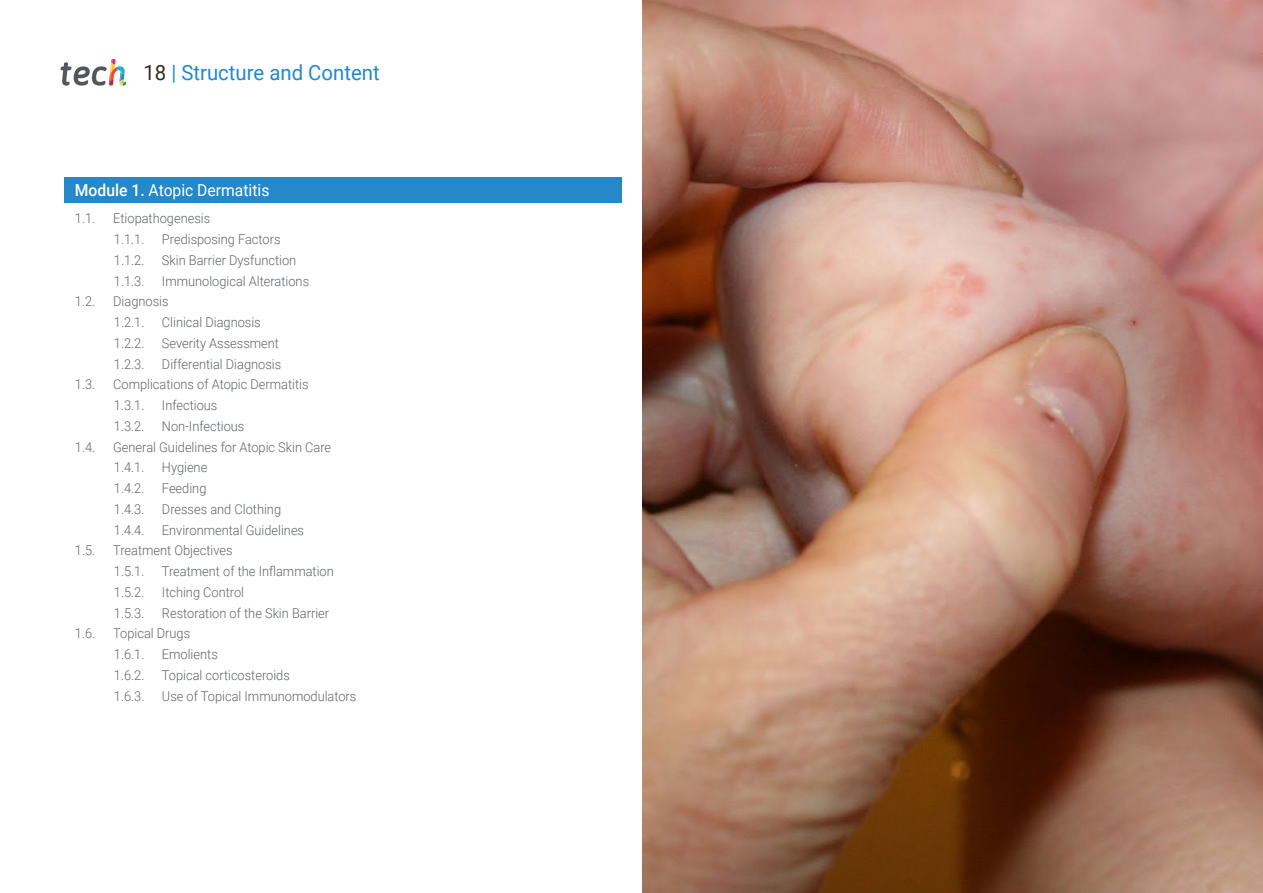
<style>
.page{position:relative;width:1263px;height:893px;background:#fff}
.page>*{position:absolute;margin:0;border:0;box-sizing:border-box;transform-origin:0 0}
.t1{font:21px "Roboto";color:#2488c9}
.t2{font:16.5px "Roboto";color:#fff;scale:.95 1}
.t3{font:300 13.5px/20.7px "Roboto";color:#61646a;scale:.95 1}
.s1{color:#312e20}
.s2{font-weight:500}
</style>
<div class="page">
<div style="left:64px;top:178px;width:557px;height:25px;background:#2488c9"></div>
<svg style="left:61px;top:59px;width:65px;height:27px"></svg>
<img style="left:642px;top:0;width:621px;height:893px">
<h1 class="t1" style="left:144px;top:57px;width:238px"><span class="s1">18</span> | Structure and Content</h1>
<p class="t2" style="left:75px;top:179px;width:206px"><span class="s2">Module 1.</span> Atopic Dermatitis</p>
<p class="t3" style="left:75px;top:208px;width:23px">1.1.</p>
<p class="t3" style="left:113px;top:208px;width:104px">Etiopathogenesis<br>1.1.1.</p>
<p class="t3" style="left:162px;top:229px;width:126px">Predisposing Factors</p>
<p class="t3" style="left:114px;top:249px;width:34px">1.1.2.</p>
<p class="t3" style="left:162px;top:249px;width:143px">Skin Barrier Dysfunction</p>
<p class="t3" style="left:114px;top:270px;width:34px">1.1.3.</p>
<p class="t3" style="left:162px;top:270px;width:156px">Immunological Alterations</p>
<p class="t3" style="left:75px;top:291px;width:23px">1.2.</p>
<p class="t3" style="left:113px;top:291px;width:60px">Diagnosis<br>1.2.1.</p>
<p class="t3" style="left:162px;top:312px;width:105px">Clinical Diagnosis</p>
<p class="t3" style="left:114px;top:332px;width:34px">1.2.2.</p>
<p class="t3" style="left:162px;top:332px;width:125px">Severity Assessment</p>
<p class="t3" style="left:114px;top:353px;width:34px">1.2.3.</p>
<p class="t3" style="left:162px;top:353px;width:127px">Differential Diagnosis</p>
<p class="t3" style="left:75px;top:374px;width:23px">1.3.</p>
<p class="t3" style="left:113px;top:374px;width:207px">Complications of Atopic Dermatitis<br>1.3.1.</p>
<p class="t3" style="left:162px;top:394px;width:60px">Infectious</p>
<p class="t3" style="left:114px;top:415px;width:34px">1.3.2.</p>
<p class="t3" style="left:162px;top:415px;width:88px">Non-Infectious</p>
<p class="t3" style="left:75px;top:436px;width:23px">1.4.</p>
<p class="t3" style="left:113px;top:436px;width:231px">General Guidelines for Atopic Skin Care<br>1.4.1.</p>
<p class="t3" style="left:162px;top:457px;width:49px">Hygiene</p>
<p class="t3" style="left:114px;top:477px;width:34px">1.4.2.</p>
<p class="t3" style="left:162px;top:477px;width:48px">Feeding</p>
<p class="t3" style="left:114px;top:498px;width:34px">1.4.3.</p>
<p class="t3" style="left:162px;top:498px;width:127px">Dresses and Clothing</p>
<p class="t3" style="left:114px;top:519px;width:34px">1.4.4.</p>
<p class="t3" style="left:162px;top:519px;width:151px">Environmental Guidelines</p>
<p class="t3" style="left:75px;top:540px;width:23px">1.5.</p>
<p class="t3" style="left:113px;top:540px;width:127px">Treatment Objectives<br>1.5.1.</p>
<p class="t3" style="left:162px;top:560px;width:182px">Treatment of the Inflammation</p>
<p class="t3" style="left:114px;top:581px;width:34px">1.5.2.</p>
<p class="t3" style="left:162px;top:581px;width:88px">Itching Control</p>
<p class="t3" style="left:114px;top:602px;width:34px">1.5.3.</p>
<p class="t3" style="left:162px;top:602px;width:178px">Restoration of the Skin Barrier</p>
<p class="t3" style="left:75px;top:623px;width:23px">1.6.</p>
<p class="t3" style="left:113px;top:623px;width:83px">Topical Drugs<br>1.6.1.</p>
<p class="t3" style="left:162px;top:643px;width:60px">Emolients</p>
<p class="t3" style="left:114px;top:664px;width:34px">1.6.2.</p>
<p class="t3" style="left:162px;top:664px;width:136px">Topical corticosteroids</p>
<p class="t3" style="left:114px;top:685px;width:34px">1.6.3.</p>
<p class="t3" style="left:162px;top:685px;width:206px">Use of Topical Immunomodulators</p>
</div>
